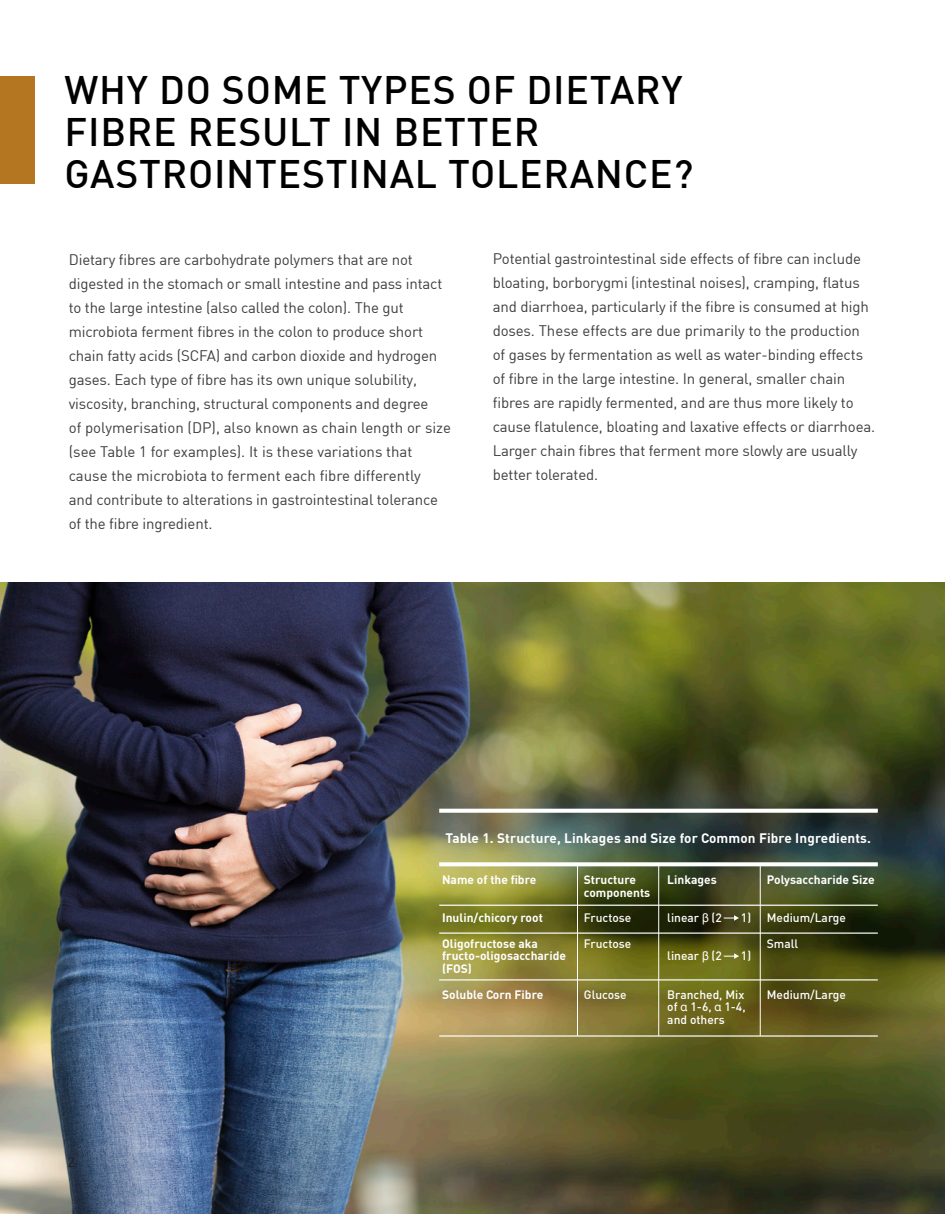
<style>
.page{position:relative;width:945px;height:1215px;background:#fff}
.page>*{position:absolute;margin:0;border:0;box-sizing:border-box;transform-origin:0 0}
.t1{font:500 39px/42px "DIN";letter-spacing:.02em;color:#000}
.copy{font:15px/24px "DIN";letter-spacing:-.01em;color:#3e3e3f}
.copy-2{font:700 13.5px "DIN";letter-spacing:.01em;color:#fff}
.t2{font:13.5px "DIN";color:#231f20}
.copy-3{font:700 12px/12.8px "DIN";color:#fff}
.copy-4{font:500 12px/25.5px "DIN";color:#fff}
.s1{font-family:"Helvetica Neue";font-weight:400}
</style>
<div class="page">
<img style="left:0;top:583px;width:945px;height:631px">
<div style="left:0;top:76px;width:34px;height:108px;background:#b57621"></div>
<hr style="left:577px;top:864px;width:1px;height:172px;background:#fff">
<hr style="left:658px;top:864px;width:1px;height:172px;background:#fff">
<hr style="left:760px;top:864px;width:1px;height:172px;background:#fff">
<svg style="left:439px;top:862px;width:439px;height:4px"></svg>
<svg style="left:439px;top:809px;width:439px;height:4px"></svg>
<hr style="left:439px;top:905px;width:439px;height:1px;background:#fff">
<hr style="left:439px;top:933px;width:439px;height:1px;background:#fff">
<hr style="left:439px;top:979px;width:439px;height:2px;background:#fff">
<hr style="left:439px;top:1035px;width:439px;height:2px;background:#fff">
<svg style="left:724px;top:915px;width:15px;height:6px"></svg>
<svg style="left:724px;top:953px;width:15px;height:6px"></svg>
<p class="t1" style="left:64px;top:68px;width:630px">WHY DO SOME TYPES OF DIETARY<br>FIBRE RESULT IN BETTER<br>GASTROINTESTINAL TOLERANCE?</p>
<p class="copy" style="left:69px;top:247px;width:384px">Dietary fibres are carbohydrate polymers that are not digested in the stomach or small intestine and pass intact to the large intestine (also called the colon). The gut microbiota ferment fibres in the colon to produce short chain fatty acids (SCFA) and carbon dioxide and hydrogen gases. Each type of fibre has its own unique solubility, viscosity, branching, structural components and degree<br>of polymerisation (DP), also known as chain length or size (see Table 1 for examples). It is these variations that cause the microbiota to ferment each fibre differently<br>and contribute to alterations in gastrointestinal tolerance of the fibre ingredient.</p>
<p class="copy" style="left:493px;top:246px;width:384px">Potential gastrointestinal side effects of fibre can include bloating, borborygmi (intestinal noises), cramping, flatus and diarrhoea, particularly if the fibre is consumed at high doses. These effects are due primarily to the production of gases by fermentation as well as water-binding effects of fibre in the large intestine. In general, smaller chain fibres are rapidly fermented, and are thus more likely to cause flatulence, bloating and laxative effects or diarrhoea.<br>Larger chain fibres that ferment more slowly are usually better tolerated.</p>
<p class="t2" style="left:68px;top:1154px;width:9px">2</p>
<p class="copy-2" style="left:445px;top:829px;width:427px">Table 1. Structure, Linkages and Size for Common Fibre Ingredients.</p>
<p class="copy-3" style="left:442px;top:873px;width:96px">Name of the fibre</p>
<p class="copy-3" style="left:442px;top:905px;width:102px;line-height:25.5px">Inulin/chicory root<br>Oligofructose aka</p>
<p class="copy-3" style="left:442px;top:949px;width:125px">fructo-oligosaccharide (FOS)</p>
<p class="copy-3" style="left:442px;top:987px;width:103px">Soluble Corn Fibre</p>
<p class="copy-3" style="left:767px;top:873px;width:109px">Polysaccharide Size</p>
<p class="copy-4" style="left:767px;top:905px;width:81px">Medium/Large<br>Small</p>
<p class="copy-3" style="left:584px;top:873px;width:68px">Structure components</p>
<p class="copy-4" style="left:584px;top:905px;width:49px">Fructose<br>Fructose</p>
<p class="copy-3" style="left:667px;top:873px;width:51px">Linkages</p>
<p class="copy-4" style="left:667px;top:905px;width:56px">linear <span class="s1">β</span> (2</p>
<p class="copy-4" style="left:741px;top:905px;width:12px">1)</p>
<p class="copy-4" style="left:667px;top:943px;width:56px">linear <span class="s1">β</span> (2</p>
<p class="copy-4" style="left:741px;top:943px;width:12px">1)</p>
<p class="copy-4" style="left:667px;top:988px;width:80px;line-height:12.8px;text-align:justify">Branched, Mix of <span class="s1">α</span> 1-6, <span class="s1">α</span> 1-4, and others</p>
<p class="copy-4" style="left:767px;top:981px;width:81px">Medium/Large</p>
<p class="copy-4" style="left:584px;top:981px;width:44px">Glucose</p>
</div>
